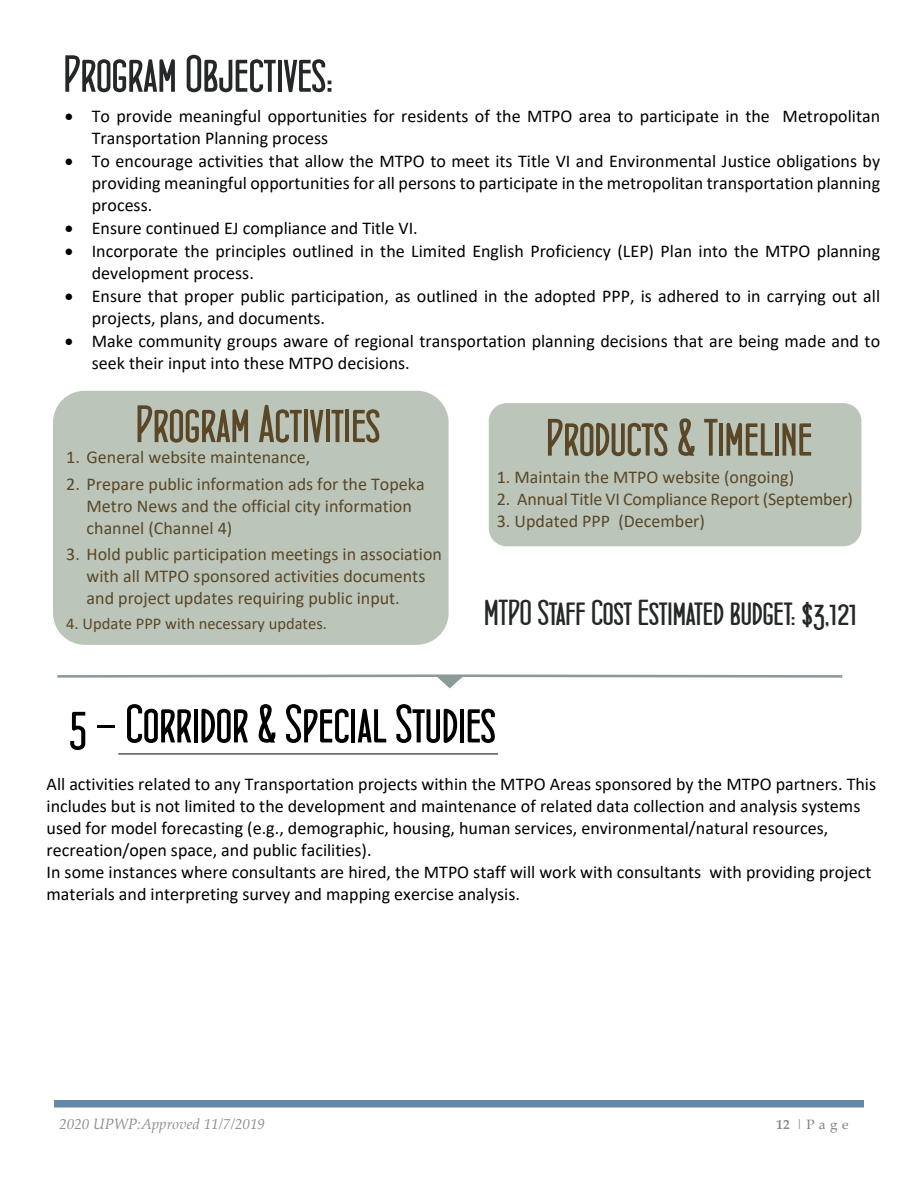
<style>
.page{position:relative;width:918px;height:1188px;background:#fff}
.page>*{position:absolute;margin:0;border:0;box-sizing:border-box;transform-origin:0 0}
.t1{font:54px "Concurso Italian BTN Bold";color:#000}
.t2{font:52.5px "Concurso Italian BTN Bold";color:#594727}
.t3{font:52.05px "Concurso Italian BTN Bold";color:#242828}
.t4{font:36px "Concurso Italian BTN Bold";color:#242828}
.t5{font:18px/22.4px "Calibri";color:#000}
.t6{font:18px/22px "Calibri";color:#594727}
.t7{font:16.5px "Calibri";color:#594727}
.t8{font:italic 15px "Palatino Linotype";color:#8c8c8c}
.t9{font:13.5px "Palatino Linotype";color:#7f7f7f}
.s1{font-weight:700;color:#8c8c8c}
.s2{color:#8c8c8c}
</style>
<div class="page">
<div style="left:54px;top:1100px;width:810px;height:8px;background:#6489a8"></div>
<div style="left:53px;top:391px;width:396px;height:254px;background:#bbc5b9;border-radius:32px"></div>
<div style="left:489px;top:403px;width:372px;height:143px;background:#bbc5b9;border-radius:18px"></div>
<hr style="left:118px;top:754px;width:380px;height:1px;background:#000">
<svg style="left:57px;top:674px;width:786px;height:15px"></svg>
<h3 class="t3" style="left:63px;top:49px;width:271px">Program Objectives:</h3>
<p class="t5" style="left:92px;top:106px;width:790px">To provide meaningful opportunities for residents of the MTPO area to participate in the Metropolitan Transportation Planning process<br>To encourage activities that allow the MTPO to meet its Title VI and Environmental Justice obligations by providing meaningful opportunities for all persons to participate in the metropolitan transportation planning process.<br>Ensure continued EJ compliance and Title VI.<br>Incorporate the principles outlined in the Limited English Proficiency (LEP) Plan into the MTPO planning development process.<br>Ensure that proper public participation, as outlined in the adopted PPP, is adhered to in carrying out all projects, plans, and documents.<br>Make community groups aware of regional transportation planning decisions that are being made and to seek their input into these MTPO decisions.</p>
<h2 class="t2" style="left:136px;top:399px;width:246px">Program Activities</h2>
<p class="t6" style="left:66px;top:448px;width:246px">1. General website maintenance,</p>
<p class="t6" style="left:87px;top:474px;width:340px;text-indent:-20px">2. Prepare public information ads for the Topeka<br>Metro News and the official city information channel (Channel 4)</p>
<p class="t6" style="left:87px;top:545px;width:357px;text-indent:-20px">3. Hold public participation meetings in association with all MTPO sponsored activities documents and project updates requiring public input.</p>
<p class="t7" style="left:66px;top:617px;width:262px">4. Update PPP with necessary updates.</p>
<h2 class="t2" style="left:546px;top:413px;width:268px">Products &amp; Timeline</h2>
<p class="t6" style="left:497px;top:467px;width:299px">1. Maintain the MTPO website (ongoing)</p>
<p class="t6" style="left:497px;top:489px;width:358px">2. Annual Title VI Compliance Report (September)</p>
<p class="t6" style="left:497px;top:511px;width:210px">3. Updated PPP (December)</p>
<h3 class="t4" style="left:484px;top:595px;width:374px">MTPO Staff Cost Estimated budget: $3,121</h3>
<h1 class="t1" style="left:70px;top:698px;width:428px">5 - Corridor &amp; Special Studies</h1>
<p class="t5" style="left:47px;top:774px;width:831px">All activities related to any Transportation projects within the MTPO Areas sponsored by the MTPO partners. This includes but is not limited to the development and maintenance of related data collection and analysis systems used for model forecasting (e.g., demographic, housing, human services, environmental/natural resources, recreation/open space, and public facilities).<br>In some instances where consultants are hired, the MTPO staff will work with consultants with providing project materials and interpreting survey and mapping exercise analysis.</p>
<p class="t8" style="left:59px;top:1118px;width:207px">2020 UPWP:Approved 11/7/2019</p>
<p class="t9" style="left:776px;top:1119px;width:74px"><span class="s1">12</span> <span class="s2">|</span> Page</p>
</div>
